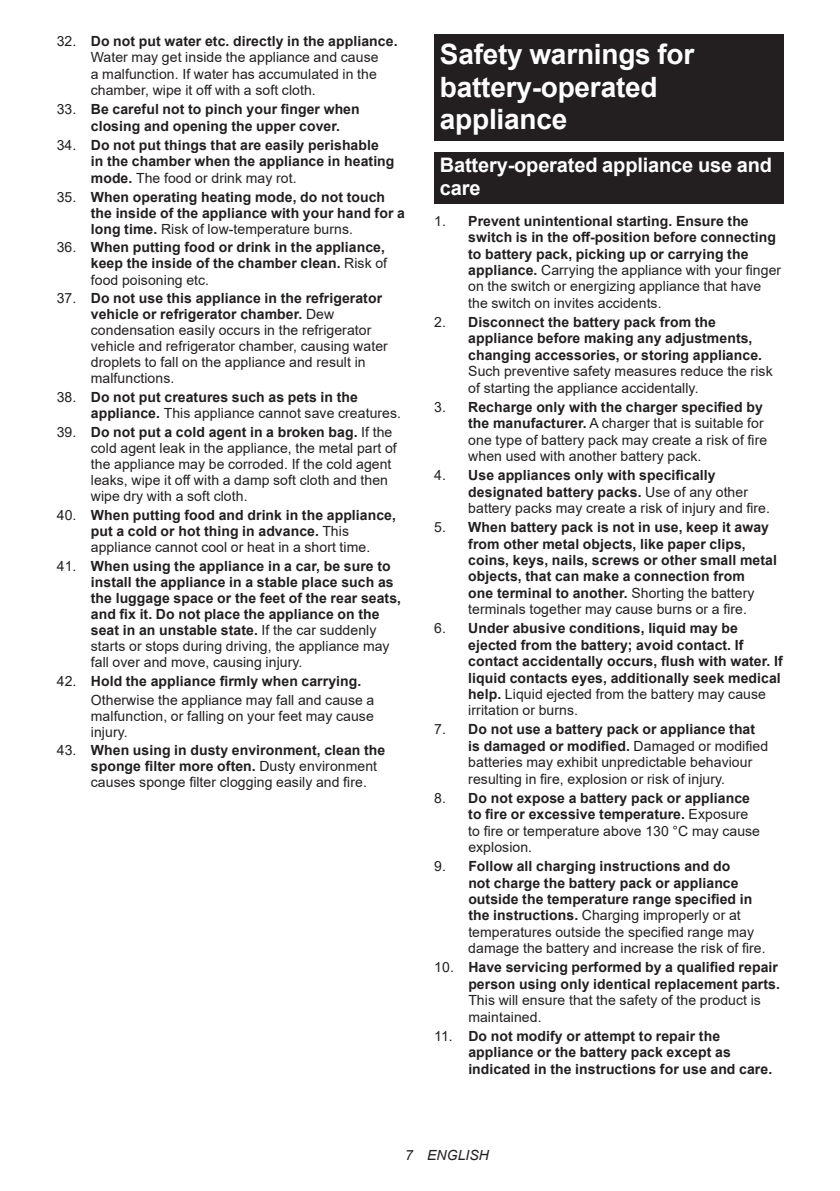
<style>
.page{position:relative;width:840px;height:1191px;background:#fff}
.page>*{position:absolute;margin:0;border:0;box-sizing:border-box;transform-origin:0 0}
.t1{font:700 28px/32.8px "Arial";letter-spacing:-.01em;color:#fff}
.t2{font:700 20px/23.4px "Arial";letter-spacing:-.01em;color:#fff}
.t3{font:700 14px/16.4px "Arial";letter-spacing:.005em;color:#231f20}
.t4{font:14px/16.4px "Arial";letter-spacing:.005em;color:#231f20}
.t5{font:italic 14px "Arial";letter-spacing:.005em;color:#231f20}
.s1{font-weight:700}
.s2{font-weight:400}
</style>
<div class="page">
<div style="left:434px;top:34px;width:348px;height:107px;background:#231f20"></div>
<div style="left:434px;top:152px;width:348px;height:52px;background:#231f20"></div>
<p class="t4" style="left:91px;top:33px;width:308px;text-indent:-34px">32. <span class="s1">Do not put water etc. directly in the appliance.<br></span>Water may get inside the appliance and cause<br>a malfunction. If water has accumulated in the chamber, wipe it off with a soft cloth.</p>
<p class="t3" style="left:91px;top:101px;width:270px;text-indent:-34px"><span class="s2">33.</span> Be careful not to pinch your finger when closing and opening the upper cover.</p>
<p class="t3" style="left:91px;top:137px;width:305px;text-indent:-34px"><span class="s2">34.</span> Do not put things that are easily perishable in the chamber when the appliance in heating mode. <span class="s2">The food or drink may rot.</span></p>
<p class="t3" style="left:91px;top:189px;width:315px;text-indent:-34px"><span class="s2">35.</span> When operating heating mode, do not touch the inside of the appliance with your hand for a long time. <span class="s2">Risk of low-temperature burns.</span></p>
<p class="t3" style="left:91px;top:240px;width:297px;text-indent:-34px"><span class="s2">36.</span> When putting food or drink in the appliance, keep the inside of the chamber clean. <span class="s2">Risk of food poisoning etc.</span></p>
<p class="t4" style="left:91px;top:290px;width:298px;text-indent:-34px">37. <span class="s1">Do not use this appliance in the refrigerator vehicle or refrigerator chamber.</span> Dew condensation easily occurs in the refrigerator vehicle and refrigerator chamber, causing water droplets to fall on the appliance and result in malfunctions.</p>
<p class="t3" style="left:91px;top:389px;width:312px;text-indent:-34px"><span class="s2">38.</span> Do not put creatures such as pets in the appliance. <span class="s2">This appliance cannot save creatures.</span></p>
<p class="t4" style="left:91px;top:424px;width:307px;text-indent:-34px">39. <span class="s1">Do not put a cold agent in a broken bag.</span> If the cold agent leak in the appliance, the metal part of the appliance may be corroded. If the cold agent leaks, wipe it off with a damp soft cloth and then wipe dry with a soft cloth.</p>
<p class="t3" style="left:91px;top:507px;width:306px;text-indent:-34px"><span class="s2">40.</span> When putting food and drink in the appliance, put a cold or hot thing in advance. <span class="s2">This appliance cannot cool or heat in a short time.</span></p>
<p class="t3" style="left:91px;top:558px;width:311px;text-indent:-34px"><span class="s2">41.</span> When using the appliance in a car, be sure to install the appliance in a stable place such as the luggage space or the feet of the rear seats, and fix it. Do not place the appliance on the seat in an unstable state. <span class="s2">If the car suddenly starts or stops during driving, the appliance may fall over and move, causing injury.</span></p>
<p class="t4" style="left:91px;top:671px;width:285px;line-height:18.8px;text-indent:-34px">42. <span class="s1">Hold the appliance firmly when carrying.<br></span>Otherwise the appliance may fall and cause a</p>
<p class="t4" style="left:91px;top:707px;width:284px">malfunction, or falling on your feet may cause injury.</p>
<p class="t4" style="left:91px;top:742px;width:296px;text-indent:-34px">43. <span class="s1">When using in dusty environment, clean the sponge filter more often.</span> Dusty environment causes sponge filter clogging easily and fire.</p>
<h1 class="t1" style="left:439px;top:38px;width:256px">Safety warnings for battery-operated appliance</h1>
<h2 class="t2" style="left:439px;top:153px;width:333px">Battery-operated appliance use and care</h2>
<p class="t3" style="left:468px;top:213px;width:314px;text-indent:-34px"><span class="s2">1.</span> Prevent unintentional starting. Ensure the switch is in the off-position before connecting to battery pack, picking up or carrying the appliance. <span class="s2">Carrying the appliance with your finger on the switch or energizing appliance that have the switch on invites accidents.</span></p>
<p class="t3" style="left:468px;top:314px;width:295px;text-indent:-34px"><span class="s2">2.</span> Disconnect the battery pack from the appliance before making any adjustments, changing accessories, or storing appliance.</p>
<p class="t4" style="left:468px;top:363px;width:306px">Such preventive safety measures reduce the risk of starting the appliance accidentally.</p>
<p class="t4" style="left:468px;top:398px;width:300px;text-indent:-34px">3. <span class="s1">Recharge only with the charger specified by the manufacturer.</span> A charger that is suitable for one type of battery pack may create a risk of fire when used with another battery pack.</p>
<p class="t4" style="left:468px;top:467px;width:303px;text-indent:-34px">4. <span class="s1">Use appliances only with specifically designated battery packs.</span> Use of any other battery packs may create a risk of injury and fire.</p>
<p class="t3" style="left:468px;top:519px;width:310px;text-indent:-34px"><span class="s2">5.</span> When battery pack is not in use, keep it away from other metal objects, like paper clips, coins, keys, nails, screws or other small metal objects, that can make a connection from<br>one terminal to another. <span class="s2">Shorting the battery terminals together may cause burns or a fire.</span></p>
<p class="t3" style="left:468px;top:620px;width:316px;text-indent:-34px"><span class="s2">6.</span> Under abusive conditions, liquid may be ejected from the battery; avoid contact. If contact accidentally occurs, flush with water. If liquid contacts eyes, additionally seek medical help. <span class="s2">Liquid ejected from the battery may cause irritation or burns.</span></p>
<p class="t4" style="left:468px;top:721px;width:301px;text-indent:-34px">7. <span class="s1">Do not use a battery pack or appliance that is damaged or modified.</span> Damaged or modified batteries may exhibit unpredictable behaviour resulting in fire, explosion or risk of injury.</p>
<p class="t3" style="left:468px;top:790px;width:293px;text-indent:-34px"><span class="s2">8.</span> Do not expose a battery pack or appliance to fire or excessive temperature. <span class="s2">Exposure to fire or temperature above 130 °C may cause explosion.</span></p>
<p class="t3" style="left:468px;top:858px;width:299px;text-indent:-34px"><span class="s2">9.</span> Follow all charging instructions and do<br>not charge the battery pack or appliance outside the temperature range specified in the instructions. <span class="s2">Charging improperly or at temperatures outside the specified range may damage the battery and increase the risk of fire.</span></p>
<p class="t3" style="left:434px;top:959px;width:347px;text-align:right"><span class="s2">10.</span> Have servicing performed by a qualified repair person using only identical replacement parts.</p>
<p class="t4" style="left:468px;top:992px;width:294px">This will ensure that the safety of the product is maintained.</p>
<p class="t3" style="left:468px;top:1027px;width:305px;text-indent:-34px"><span class="s2">11.</span> Do not modify or attempt to repair the appliance or the battery pack except as indicated in the instructions for use and care.</p>
<p class="t5" style="left:405px;top:1146px;width:85px">7 ENGLISH</p>
</div>
